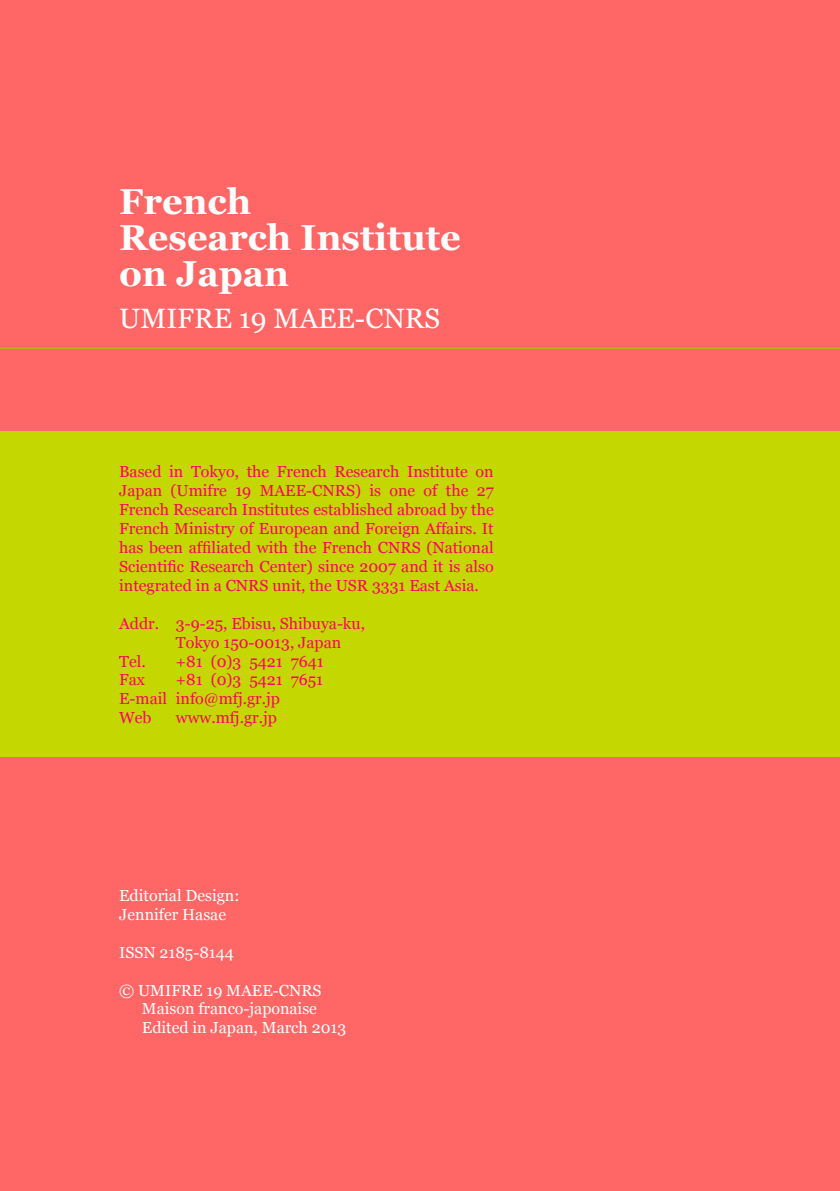
<style>
.page{position:relative;width:840px;height:1191px;background:#fff}
.page>*{position:absolute;margin:0;border:0;box-sizing:border-box;transform-origin:0 0}
.Grand_titre{font:700 36px/36px "Georgia";color:#fff}
.Umifre{font:28px "Georgia";color:#fff}
.Texte_couleur_8_pt{font:16px/19px "Georgia";color:#f06;text-align:justify}
.Texte_couleur_8_pt-2{font:16px "Georgia";color:#fff}
</style>
<div class="page">
<div style="left:0;top:0;width:839px;height:1191px;background:#f66"></div>
<hr style="left:0;top:348px;width:839px;height:1px;background:#9c0">
<div style="left:0;top:431px;width:839px;height:325px;background:#c4d700"></div>
<p class="Grand_titre" style="left:119px;top:184px;width:343px">French<br>Research Institute on Japan</p>
<p class="Umifre" style="left:119px;top:301px;width:322px">UMIFRE 19 MAEE-CNRS</p>
<p class="Texte_couleur_8_pt" style="left:119px;top:463px;width:376px">Based in Tokyo, the French Research Institute on Japan (Umifre 19 MAEE-CNRS) is one of the 27<br>French Research Institutes established abroad by the French Ministry of European and Foreign Affairs. It has been affiliated with the French CNRS (National Scientific Research Center) since 2007 and it is also integrated in a CNRS unit, the USR 3331 East Asia.</p>
<p class="Texte_couleur_8_pt" style="left:176px;top:614px;width:190px;text-indent:-57px">Addr. 3-9-25, Ebisu, Shibuya-ku,<br>Tokyo 150-0013, Japan</p>
<p class="Texte_couleur_8_pt" style="left:119px;top:652px;width:28px">Tel.</p>
<p class="Texte_couleur_8_pt" style="left:176px;top:652px;width:149px">+81 (0)3 5421 7641</p>
<p class="Texte_couleur_8_pt" style="left:119px;top:671px;width:27px">Fax</p>
<p class="Texte_couleur_8_pt" style="left:176px;top:671px;width:149px">+81 (0)3 5421 7651</p>
<p class="Texte_couleur_8_pt" style="left:119px;top:689px;width:162px">E-mail info@mfj.gr.jp</p>
<p class="Texte_couleur_8_pt" style="left:119px;top:708px;width:34px">Web</p>
<p class="Texte_couleur_8_pt" style="left:176px;top:708px;width:102px">www.mfj.gr.jp</p>
<p class="Texte_couleur_8_pt-2" style="left:119px;top:885px;width:122px">Editorial Design:</p>
<p class="Texte_couleur_8_pt-2" style="left:119px;top:904px;width:108px">Jennifer Hasae</p>
<p class="Texte_couleur_8_pt-2" style="left:119px;top:942px;width:116px">ISSN 2185-8144</p>
<p class="Texte_couleur_8_pt-2" style="left:119px;top:980px;width:204px">© UMIFRE 19 MAEE-CNRS</p>
<p class="Texte_couleur_8_pt-2" style="left:142px;top:999px;width:176px">Maison franco-japonaise</p>
<p class="Texte_couleur_8_pt-2" style="left:142px;top:1018px;width:206px">Edited in Japan, March 2013</p>
</div>
